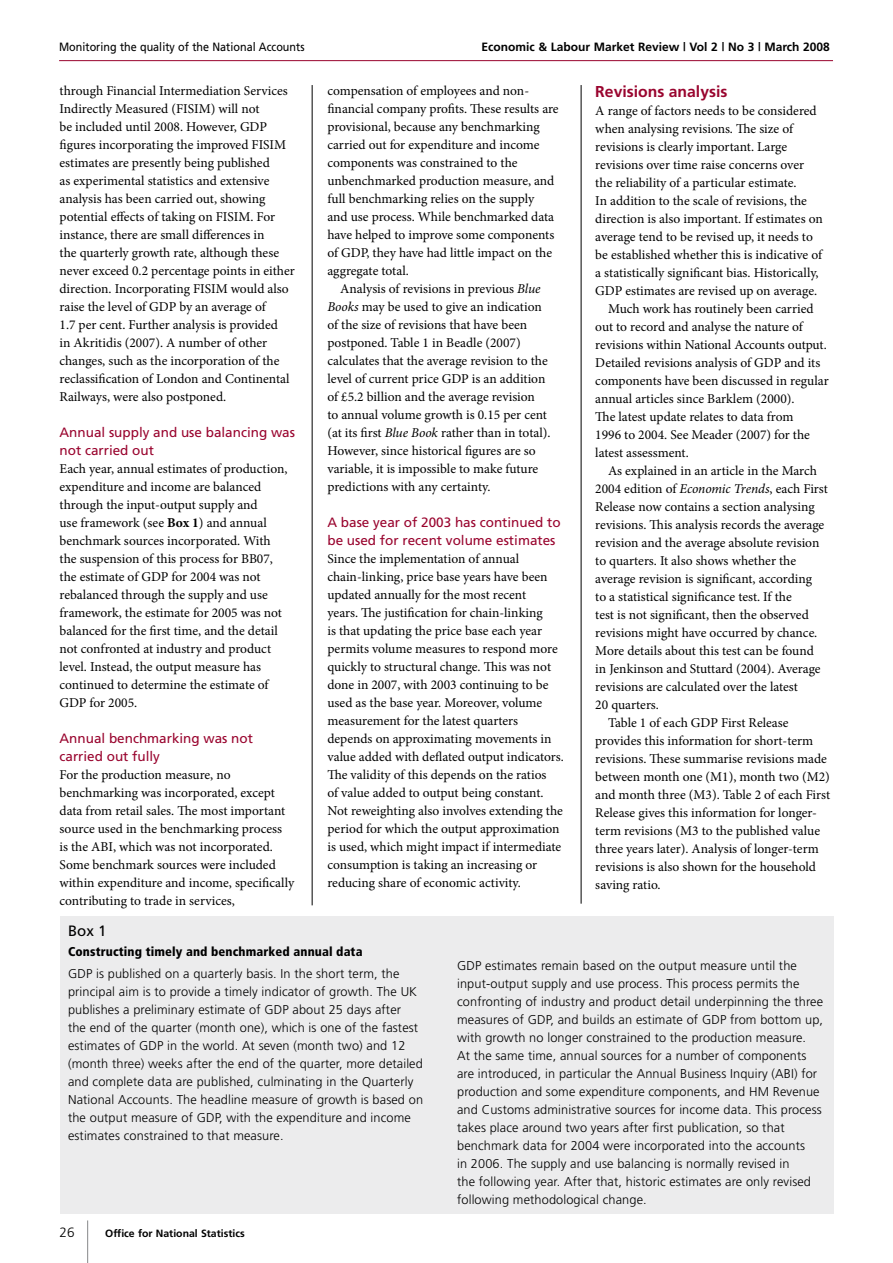
<style>
.page{position:relative;width:893px;height:1263px;background:#fff}
.page>*{position:absolute;margin:0;border:0;box-sizing:border-box;transform-origin:0 0}
.t1{font:700 15.75px "Frutiger";color:#99042e}
.t2{font:15px "Frutiger";color:#000}
.t3{font:13.5px/18px "Minion Pro";color:#000}
.t4{font:13.5px/18px "Frutiger";color:#99042e}
.t5{font:300 13.5px "Frutiger";color:#000}
.t6{font:300 12.75px/18px "Frutiger";letter-spacing:.01em;color:#000}
.t7{font:900 condensed 12.75px "Frutiger";letter-spacing:.01em;color:#000}
.t8{font:700 12px "Frutiger";color:#000}
.t9{font:12px "Frutiger";color:#000;scale:.9 1}
.t10{font:700 10.5px "Frutiger";color:#000}
.s1{font-weight:700}
.s2{font-style:italic}
</style>
<div class="page">
<hr style="left:87px;top:1220px;width:1px;height:43px;background:#878889">
<hr style="left:59px;top:60px;width:774px;height:1px;background:#99042e">
<div style="left:60px;top:916px;width:773px;height:297px;background:#ececed"></div>
<hr style="left:312px;top:85px;width:1px;height:820px;background:#000">
<hr style="left:581px;top:85px;width:1px;height:819px;background:#000">
<p class="t9" style="left:59px;top:39px;width:274px">Monitoring the quality of the National Accounts</p>
<p class="t8" style="left:482px;top:39px;width:350px">Economic &amp; Labour Market Review | Vol 2 | No 3 | March 2008</p>
<p class="t3" style="left:60px;top:82px;width:237px">through Financial Intermediation Services Indirectly Measured (FISIM) will not<br>be included until 2008. However, GDP figures incorporating the improved FISIM estimates are presently being published<br>as experimental statistics and extensive analysis has been carried out, showing potential effects of taking on FISIM. For instance, there are small differences in<br>the quarterly growth rate, although these never exceed 0.2 percentage points in either direction. Incorporating FISIM would also raise the level of GDP by an average of<br>1.7 per cent. Further analysis is provided<br>in Akritidis (2007). A number of other changes, such as the incorporation of the reclassification of London and Continental Railways, were also postponed.</p>
<p class="t4" style="left:60px;top:423px;width:237px">Annual supply and use balancing was not carried out</p>
<p class="t3" style="left:60px;top:460px;width:230px">Each year, annual estimates of production, expenditure and income are balanced through the input-output supply and<br>use framework (see <span class="s1">Box 1</span>) and annual benchmark sources incorporated. With the suspension of this process for BB07, the estimate of GDP for 2004 was not rebalanced through the supply and use framework, the estimate for 2005 was not balanced for the first time, and the detail not confronted at industry and product level. Instead, the output measure has continued to determine the estimate of GDP for 2005.</p>
<p class="t4" style="left:60px;top:729px;width:195px">Annual benchmarking was not carried out fully</p>
<p class="t3" style="left:60px;top:766px;width:236px">For the production measure, no benchmarking was incorporated, except data from retail sales. The most important source used in the benchmarking process<br>is the ABI, which was not incorporated.<br>Some benchmark sources were included within expenditure and income, specifically contributing to trade in services,</p>
<p class="t3" style="left:327px;top:82px;width:233px">compensation of employees and non&shy;financial company profits. These results are provisional, because any benchmarking carried out for expenditure and income components was constrained to the unbenchmarked production measure, and full benchmarking relies on the supply<br>and use process. While benchmarked data have helped to improve some components of GDP, they have had little impact on the aggregate total.</p>
<p class="t3" style="left:327px;top:280px;width:225px;text-indent:13px">Analysis of revisions in previous <span class="s2">Blue Books</span> may be used to give an indication of the size of revisions that have been postponed. Table 1 in Beadle (2007) calculates that the average revision to the level of current price GDP is an addition of £5.2 billion and the average revision<br>to annual volume growth is 0.15 per cent (at its first <span class="s2">Blue Book</span> rather than in total).<br>However, since historical figures are so variable, it is impossible to make future predictions with any certainty.</p>
<p class="t4" style="left:327px;top:513px;width:235px">A base year of 2003 has continued to be used for recent volume estimates</p>
<p class="t3" style="left:327px;top:550px;width:238px">Since the implementation of annual chain-linking, price base years have been updated annually for the most recent<br>years. The justification for chain-linking<br>is that updating the price base each year permits volume measures to respond more quickly to structural change. This was not done in 2007, with 2003 continuing to be used as the base year. Moreover, volume measurement for the latest quarters depends on approximating movements in value added with deflated output indicators.<br>The validity of this depends on the ratios<br>of value added to output being constant.<br>Not reweighting also involves extending the period for which the output approximation is used, which might impact if intermediate consumption is taking an increasing or reducing share of economic activity.</p>
<p class="t1" style="left:595px;top:83px;width:134px">Revisions analysis</p>
<p class="t3" style="left:595px;top:102px;width:223px">A range of factors needs to be considered</p>
<p class="t3" style="left:595px;top:120px;width:199px">when analysing revisions. The size of</p>
<p class="t3" style="left:595px;top:138px;width:193px">revisions is clearly important. Large</p>
<p class="t3" style="left:595px;top:156px;width:210px">revisions over time raise concerns over</p>
<p class="t3" style="left:595px;top:174px;width:203px">the reliability of a particular estimate.</p>
<p class="t3" style="left:595px;top:192px;width:213px">In addition to the scale of revisions, the</p>
<p class="t3" style="left:595px;top:210px;width:229px">direction is also important. If estimates on</p>
<p class="t3" style="left:595px;top:228px;width:219px">average tend to be revised up, it needs to</p>
<p class="t3" style="left:595px;top:246px;width:228px">be established whether this is indicative of</p>
<p class="t3" style="left:595px;top:264px;width:225px">a statistically significant bias. Historically,</p>
<p class="t3" style="left:595px;top:282px;width:223px">GDP estimates are revised up on average.</p>
<p class="t3" style="left:608px;top:300px;width:207px">Much work has routinely been carried</p>
<p class="t3" style="left:595px;top:318px;width:209px">out to record and analyse the nature of</p>
<p class="t3" style="left:595px;top:336px;width:233px">revisions within National Accounts output.</p>
<p class="t3" style="left:595px;top:354px;width:226px">Detailed revisions analysis of GDP and its</p>
<p class="t3" style="left:595px;top:372px;width:235px">components have been discussed in regular</p>
<p class="t3" style="left:595px;top:390px;width:201px">annual articles since Barklem (2000).</p>
<p class="t3" style="left:595px;top:408px;width:200px">The latest update relates to data from</p>
<p class="t3" style="left:595px;top:426px;width:216px">1996 to 2004. See Meader (2007) for the</p>
<p class="t3" style="left:595px;top:444px;width:95px">latest assessment.</p>
<p class="t3" style="left:608px;top:462px;width:210px">As explained in an article in the March</p>
<p class="t3" style="left:595px;top:480px;width:234px">2004 edition of <span class="s2">Economic Trends</span>, each First</p>
<p class="t3" style="left:595px;top:498px;width:221px">Release now contains a section analysing</p>
<p class="t3" style="left:595px;top:516px;width:231px">revisions. This analysis records the average</p>
<p class="t3" style="left:595px;top:534px;width:226px">revision and the average absolute revision</p>
<p class="t3" style="left:595px;top:552px;width:202px">to quarters. It also shows whether the</p>
<p class="t3" style="left:595px;top:570px;width:218px">average revision is significant, according</p>
<p class="t3" style="left:595px;top:588px;width:198px">to a statistical significance test. If the</p>
<p class="t3" style="left:595px;top:606px;width:215px">test is not significant, then the observed</p>
<p class="t3" style="left:595px;top:624px;width:224px">revisions might have occurred by chance.</p>
<p class="t3" style="left:595px;top:642px;width:220px">More details about this test can be found</p>
<p class="t3" style="left:595px;top:660px;width:227px">in Jenkinson and Stuttard (2004). Average</p>
<p class="t3" style="left:595px;top:678px;width:204px">revisions are calculated over the latest</p>
<p class="t3" style="left:595px;top:696px;width:65px">20 quarters.</p>
<p class="t3" style="left:608px;top:714px;width:182px">Table 1 of each GDP First Release</p>
<p class="t3" style="left:595px;top:732px;width:219px">provides this information for short-term</p>
<p class="t3" style="left:595px;top:750px;width:233px">revisions. These summarise revisions made</p>
<p class="t3" style="left:595px;top:768px;width:236px">between month one (M1), month two (M2)</p>
<p class="t3" style="left:595px;top:786px;width:236px">and month three (M3). Table 2 of each First</p>
<p class="t3" style="left:595px;top:804px;width:223px">Release gives this information for longer-</p>
<p class="t3" style="left:595px;top:822px;width:226px">term revisions (M3 to the published value</p>
<p class="t3" style="left:595px;top:840px;width:225px">three years later). Analysis of longer-term</p>
<p class="t3" style="left:595px;top:858px;width:222px">revisions is also shown for the household</p>
<p class="t3" style="left:595px;top:876px;width:67px">saving ratio.</p>
<p class="t2" style="left:68px;top:922px;width:40px">Box 1</p>
<p class="t7" style="left:68px;top:943px;width:296px">Constructing timely and benchmarked annual data</p>
<p class="t6" style="left:68px;top:964px;width:357px">GDP is published on a quarterly basis. In the short term, the principal aim is to provide a timely indicator of growth. The UK publishes a preliminary estimate of GDP about 25 days after<br>the end of the quarter (month one), which is one of the fastest estimates of GDP in the world. At seven (month two) and 12 (month three) weeks after the end of the quarter, more detailed and complete data are published, culminating in the Quarterly National Accounts. The headline measure of growth is based on the output measure of GDP, with the expenditure and income estimates constrained to that measure.</p>
<p class="t6" style="left:457px;top:957px;width:367px">GDP estimates remain based on the output measure until the input-output supply and use process. This process permits the confronting of industry and product detail underpinning the three measures of GDP, and builds an estimate of GDP from bottom up, with growth no longer constrained to the production measure.<br>At the same time, annual sources for a number of components are introduced, in particular the Annual Business Inquiry (ABI) for production and some expenditure components, and HM Revenue and Customs administrative sources for income data. This process takes place around two years after first publication, so that benchmark data for 2004 were incorporated into the accounts<br>in 2006. The supply and use balancing is normally revised in<br>the following year. After that, historic estimates are only revised following methodological change.</p>
<p class="t5" style="left:60px;top:1225px;width:17px">26</p>
<p class="t10" style="left:105px;top:1227px;width:141px">Office for National Statistics</p>
</div>
